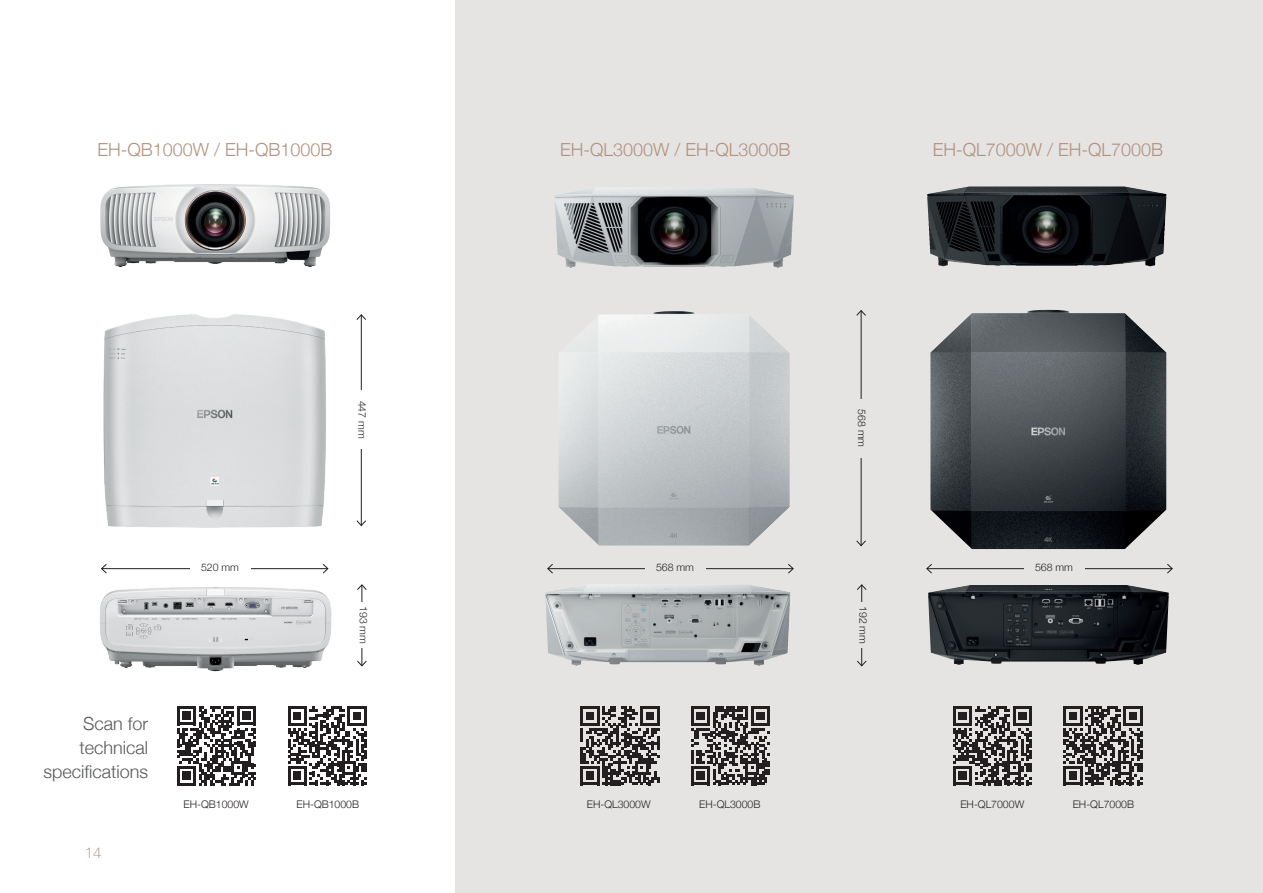
<style>
.page{position:relative;width:1263px;height:893px;background:#fff}
.page>*{position:absolute;margin:0;border:0;box-sizing:border-box;transform-origin:0 0}
.subheads_to_copy{font:300 18px "Helvetica Neue";color:#b1917f}
.subheads_to_copy-2{font:300 18px/24px "Helvetica Neue";color:#57585a;text-align:right}
.t1{font:100 15px "Helvetica Neue";color:#a17c67}
.t2{font:300 10.5px "Helvetica Neue";color:#231f20}
</style>
<div class="page">
<div style="left:455px;top:0;width:808px;height:893px;background:#e5e4e3"></div>
<img style="left:100px;top:568px;width:232px;height:104px">
<img style="left:103px;top:314px;width:223px;height:214px">
<img style="left:930px;top:310px;width:236px;height:239px">
<img style="left:558px;top:311px;width:232px;height:235px">
<img style="left:928px;top:585px;width:241px;height:80px">
<img style="left:545px;top:585px;width:245px;height:80px">
<img style="left:927px;top:186px;width:239px;height:81px">
<img style="left:555px;top:188px;width:239px;height:80px">
<img style="left:100px;top:184px;width:231px;height:83px">
<svg style="left:177px;top:706px;width:79px;height:79px"></svg>
<svg style="left:953px;top:706px;width:79px;height:79px"></svg>
<svg style="left:288px;top:706px;width:79px;height:79px"></svg>
<svg style="left:580px;top:706px;width:79px;height:79px"></svg>
<svg style="left:691px;top:706px;width:79px;height:79px"></svg>
<svg style="left:1063px;top:706px;width:79px;height:79px"></svg>
<hr style="left:861px;top:311px;width:1px;height:235px;background:#231f20">
<svg style="left:856px;top:540px;width:10px;height:6px"></svg>
<svg style="left:856px;top:310px;width:10px;height:6px"></svg>
<hr style="left:361px;top:315px;width:1px;height:210px;background:#231f20">
<svg style="left:356px;top:520px;width:10px;height:6px"></svg>
<svg style="left:356px;top:314px;width:10px;height:6px"></svg>
<hr style="left:548px;top:568px;width:245px;height:1px;background:#231f20">
<svg style="left:547px;top:564px;width:6px;height:10px"></svg>
<svg style="left:788px;top:564px;width:6px;height:10px"></svg>
<div style="left:645px;top:558px;width:60px;height:16px;background:#e5e4e3"></div>
<hr style="left:927px;top:568px;width:245px;height:1px;background:#231f20">
<svg style="left:926px;top:564px;width:6px;height:10px"></svg>
<svg style="left:1167px;top:564px;width:6px;height:10px"></svg>
<div style="left:1024px;top:558px;width:60px;height:16px;background:#e5e4e3"></div>
<hr style="left:102px;top:568px;width:226px;height:1px;background:#231f20">
<svg style="left:101px;top:564px;width:6px;height:10px"></svg>
<svg style="left:323px;top:564px;width:5px;height:10px"></svg>
<div style="left:190px;top:558px;width:60px;height:16px;background:#fff"></div>
<div style="left:855px;top:399px;width:16px;height:58px;background:#e5e4e3"></div>
<div style="left:356px;top:390px;width:15px;height:58px;background:#fff"></div>
<hr style="left:861px;top:585px;width:1px;height:81px;background:#231f20">
<svg style="left:857px;top:660px;width:10px;height:6px"></svg>
<svg style="left:857px;top:584px;width:10px;height:6px"></svg>
<div style="left:857px;top:602px;width:15px;height:46px;background:#e5e4e3"></div>
<hr style="left:362px;top:585px;width:1px;height:81px;background:#231f20">
<svg style="left:357px;top:660px;width:10px;height:6px"></svg>
<svg style="left:357px;top:584px;width:10px;height:6px"></svg>
<div style="left:358px;top:602px;width:14px;height:46px;background:#fff"></div>
<p class="subheads_to_copy" style="left:97px;top:135px;width:237px">EH-QB1000W / EH-QB1000B</p>
<p class="t2" style="left:371px;top:400px;width:39px;rotate:90deg">447 mm</p>
<p class="subheads_to_copy" style="left:560px;top:135px;width:232px">EH-QL3000W / EH-QL3000B</p>
<p class="subheads_to_copy" style="left:933px;top:135px;width:232px">EH-QL7000W / EH-QL7000B</p>
<p class="t2" style="left:870px;top:409px;width:39px;rotate:90deg">568 mm</p>
<p class="t2" style="left:201px;top:559px;width:39px">520 mm</p>
<p class="t2" style="left:656px;top:559px;width:39px">568 mm</p>
<p class="t2" style="left:1035px;top:559px;width:39px">568 mm</p>
<p class="subheads_to_copy-2" style="left:43px;top:710px;width:106px">Scan for technical specifications</p>
<p class="t1" style="left:85px;top:841px;width:18px">14</p>
<p class="t2" style="left:372px;top:606px;width:39px;rotate:90deg">193 mm</p>
<p class="t2" style="left:872px;top:606px;width:39px;rotate:90deg">192 mm</p>
<p class="t2" style="left:184px;top:796px;width:67px">EH-QB1000W</p>
<p class="t2" style="left:296px;top:796px;width:64px">EH-QB1000B</p>
<p class="t2" style="left:960px;top:796px;width:65px">EH-QL7000W</p>
<p class="t2" style="left:1073px;top:796px;width:63px">EH-QL7000B</p>
<p class="t2" style="left:587px;top:796px;width:65px">EH-QL3000W</p>
<p class="t2" style="left:699px;top:796px;width:63px">EH-QL3000B</p>
</div>
